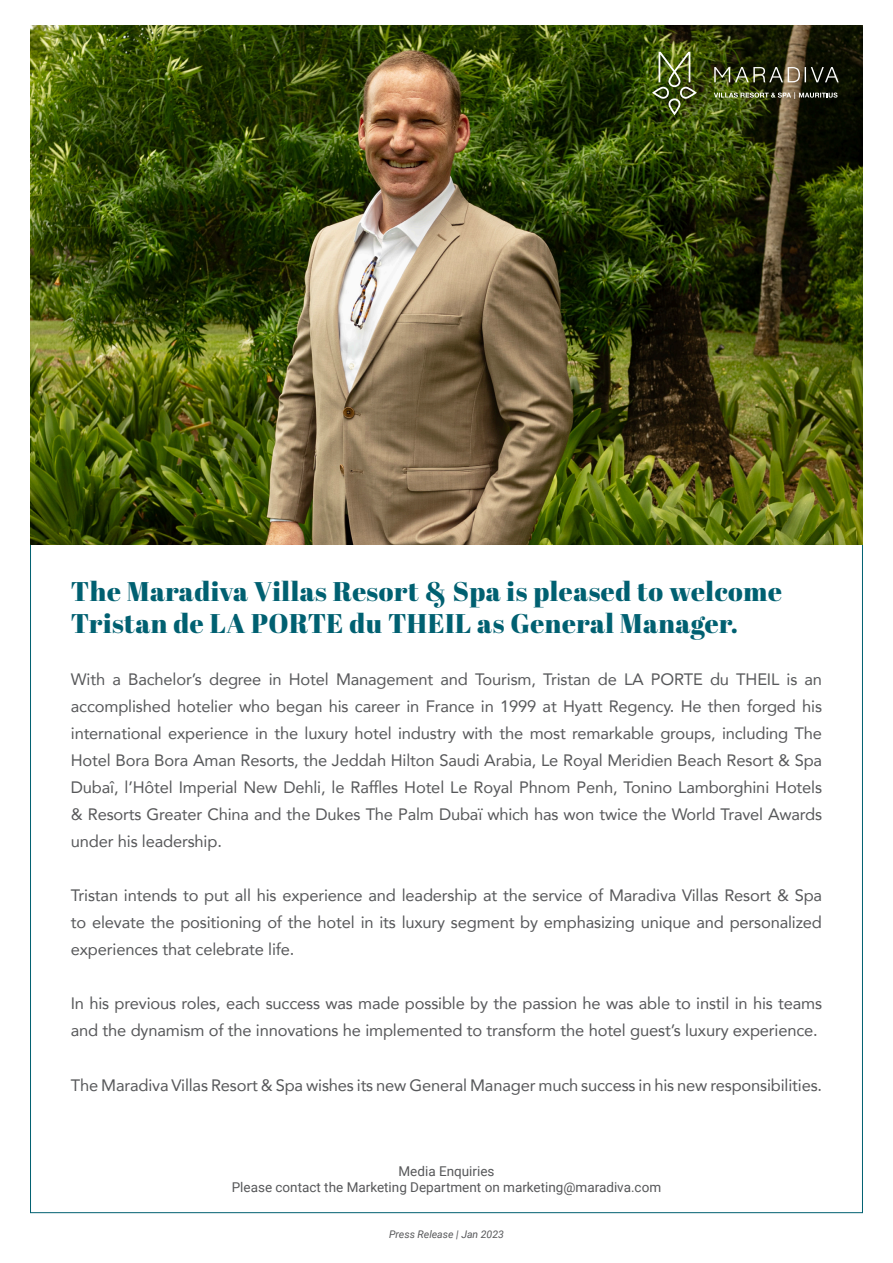
<style>
.page{position:relative;width:893px;height:1263px;background:#fff}
.page>*{position:absolute;margin:0;border:0;box-sizing:border-box;transform-origin:0 0}
.t1{font:27px/32.4px "Abril Fatface";letter-spacing:.02em;color:#006071}
.t2{font:16.5px/27px "Avenir";letter-spacing:-.01em;color:#57585a;text-align:justify}
.t3{font:13.5px "Roboto";color:#57585a}
.t4{font:italic 10.5px "Roboto";color:#57585a}
</style>
<div class="page">
<img style="left:30px;top:26px;width:833px;height:518px">
<svg style="left:714px;top:92px;width:123px;height:7px"></svg>
<svg style="left:714px;top:67px;width:125px;height:15px;background:#595a45"></svg>
<img style="left:652px;top:52px;width:45px;height:63px">
<p class="t1" style="left:71px;top:574px;width:713px">The Maradiva Villas Resort &amp; Spa is pleased to welcome<br>Tristan de LA PORTE du THEIL as General Manager.</p>
<p class="t2" style="left:71px;top:665px;width:753px">With a Bachelor’s degree in Hotel Management and Tourism, Tristan de LA PORTE du THEIL is an accomplished hotelier who began his career in France in 1999 at Hyatt Regency. He then forged his international experience in the luxury hotel industry with the most remarkable groups, including The Hotel Bora Bora Aman Resorts, the Jeddah Hilton Saudi Arabia, Le Royal Meridien Beach Resort &amp; Spa Dubaî, l’Hôtel Imperial New Dehli, le Raffles Hotel Le Royal Phnom Penh, Tonino Lamborghini Hotels &amp; Resorts Greater China and the Dukes The Palm Dubaï which has won twice the World Travel Awards under his leadership.</p>
<p class="t2" style="left:71px;top:881px;width:753px">Tristan intends to put all his experience and leadership at the service of Maradiva Villas Resort &amp; Spa to elevate the positioning of the hotel in its luxury segment by emphasizing unique and personalized experiences that celebrate life.</p>
<p class="t2" style="left:71px;top:990px;width:753px">In his previous roles, each success was made possible by the passion he was able to instil in his teams and the dynamism of the innovations he implemented to transform the hotel guest’s luxury experience.</p>
<p class="t2" style="left:71px;top:1071px;width:753px">The Maradiva Villas Resort &amp; Spa wishes its new General Manager much success in his new responsibilities.</p>
<p class="t3" style="left:398px;top:1162px;width:97px">Media Enquiries</p>
<p class="t3" style="left:232px;top:1178px;width:431px">Please contact the Marketing Department on marketing@maradiva.com</p>
<p class="t4" style="left:389px;top:1227px;width:116px">Press Release | Jan 2023</p>
</div>
